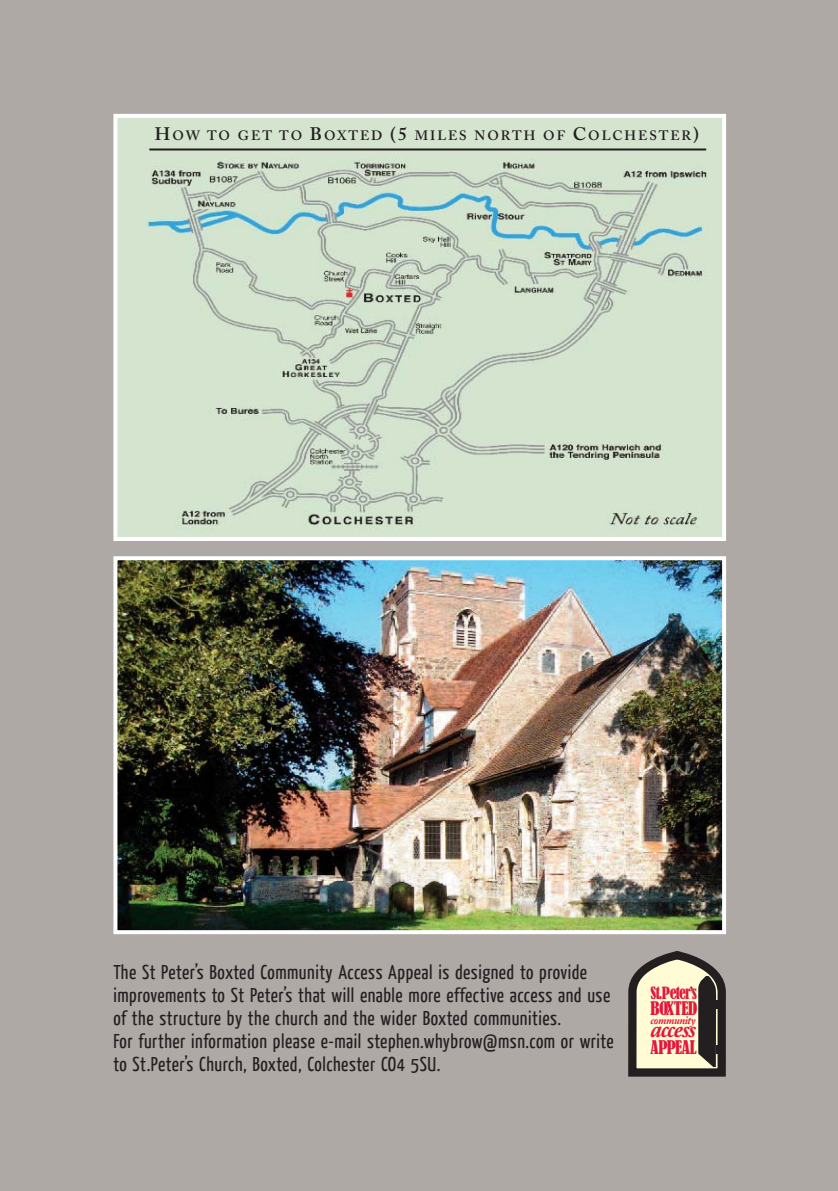
<style>
.page{position:relative;width:838px;height:1191px;background:#fff}
.page>*{position:absolute;margin:0;border:0;box-sizing:border-box;transform-origin:0 0}
.t1{font:italic 700 24px "Adobe Caslon";letter-spacing:-.05em;color:#e3173e}
.t2{font:20px/23px "Yanone Kaffeesatz";letter-spacing:.025em;color:#231f20}
.t3{font:condensed 17.4px "Bernard";letter-spacing:-.035em;color:#e3173e}
.t4{font:condensed 15.6px "Bernard";letter-spacing:-.04em;color:#e3173e}
.t5{font:600 13.6px "Adobe Caslon";letter-spacing:.145em;color:#231f20}
.t6{font:italic 700 11.2px "Adobe Caslon";letter-spacing:-.035em;color:#e3173e}
.s1{font-size:18px}
</style>
<div class="page">
<div style="left:0;top:0;width:837px;height:1191px;background:#afa9a6"></div>
<img style="left:118px;top:561px;width:603px;height:368px">
<div style="left:113px;top:556px;width:613px;height:378px;border:4px solid #fff"></div>
<img style="left:118px;top:119px;width:603px;height:417px">
<div style="left:113px;top:114px;width:613px;height:427px;border:4px solid #fff"></div>
<hr style="left:149px;top:148px;width:557px;height:2px;background:#231f20">
<svg style="left:628px;top:951px;width:97px;height:125px"></svg>
<p class="t5" style="left:155px;top:130px;width:545px"><span class="s1">H</span>OW TO GET TO <span class="s1">B</span>OXTED <span class="s1">(5</span> MILES NORTH OF <span class="s1">C</span>OLCHESTER<span class="s1">)</span></p>
<p class="t2" style="left:113px;top:963px;width:501px">The St Peter’s Boxted Community Access Appeal is designed to provide improvements to St Peter’s that will enable more effective access and use of the structure by the church and the wider Boxted communities.<br>For further information please e-mail stephen.whybrow@msn.com or write to St.Peter’s Church, Boxted, Colchester CO4 5SU.</p>
<p class="t4" style="left:650px;top:985px;width:48px">St.Peter’s</p>
<p class="t3" style="left:650px;top:998px;width:48px">BOXTED</p>
<p class="t6" style="left:650px;top:1015px;width:47px">community</p>
<p class="t1" style="left:650px;top:1019px;width:47px">access</p>
<p class="t3" style="left:650px;top:1037px;width:48px">APPEAL</p>
</div>
